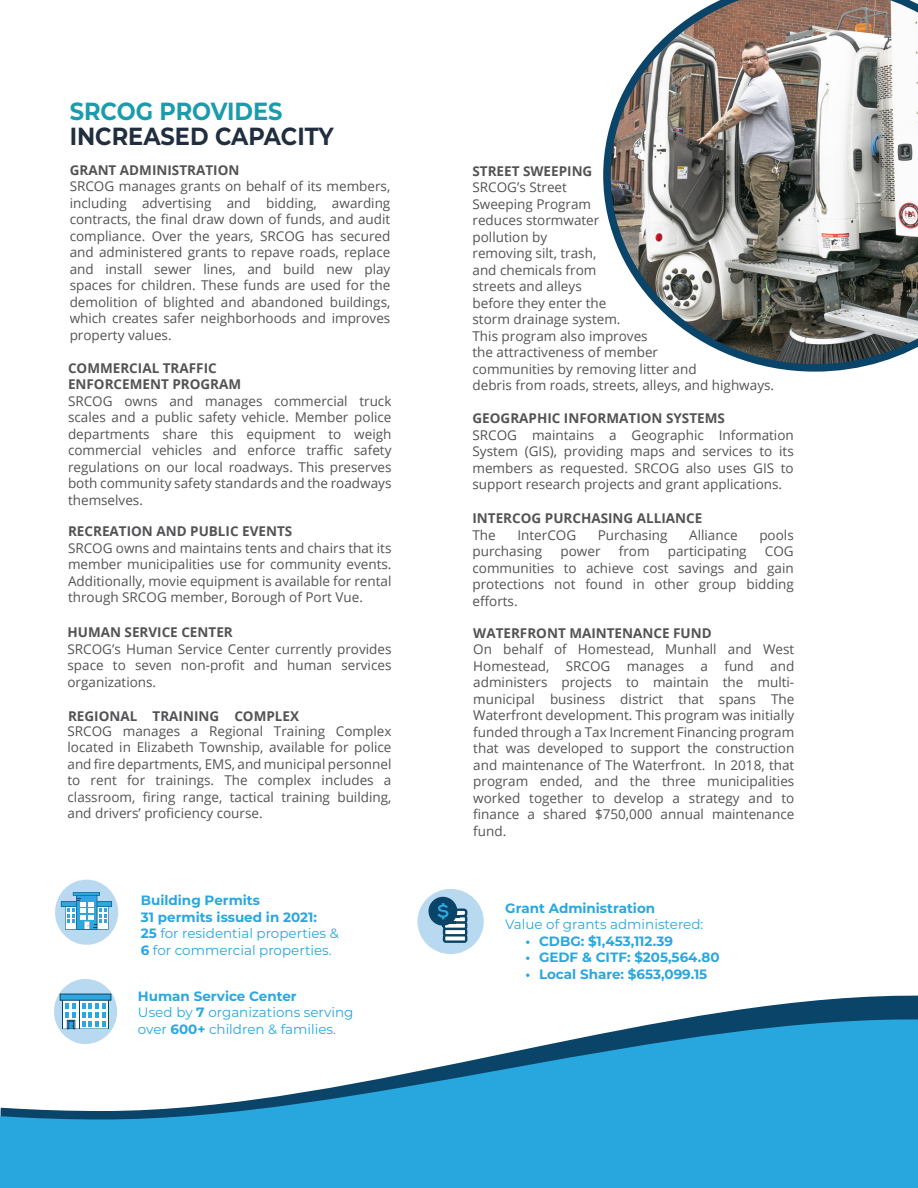
<style>
.page{position:relative;width:918px;height:1188px;background:#fff}
.page>*{position:absolute;margin:0;border:0;box-sizing:border-box;transform-origin:0 0}
.Big_title{font:700 24.75px "Montserrat";color:#202e3f;scale:.91 1}
.Big_title-2{font:700 24.75px "Montserrat";color:#1a9cac;scale:.91 1}
.body_text{font:13.5px/16.5px "Open Sans";color:#535355;text-align:justify}
.body_text-2{font:700 13.5px/16.5px "Open Sans";color:#535355}
.Body{font:13.5px/16.5px "Montserrat";color:#28a7df}
.Body-2{font:700 13.5px "Montserrat";color:#28a7df}
.s1{font-weight:700}
</style>
<div class="page">
<svg style="left:54px;top:991px;width:864px;height:23px"></svg>
<svg style="left:603px;top:0;width:315px;height:372px"></svg>
<svg style="left:1px;top:1014px;width:917px;height:174px;fill:#28a7df"></svg>
<svg style="left:0;top:1107px;width:1px;height:81px"></svg>
<div style="left:55px;top:880px;width:63px;height:65px;background:#b9d9f1;border-radius:50%"></div>
<hr style="left:73px;top:892px;width:27px;height:3px;background:#0a4569">
<svg style="left:61px;top:895px;width:51px;height:35px"></svg>
<div style="left:54px;top:979px;width:63px;height:65px;background:#b9d9f1;border-radius:50%"></div>
<div style="left:60px;top:994px;width:51px;height:7px;background:#2ea6de;border:1px solid #0a4569"></div>
<svg style="left:63px;top:1000px;width:46px;height:29px"></svg>
<hr style="left:63px;top:1028px;width:45px;height:1px;background:#0a4569">
<div style="left:417px;top:889px;width:67px;height:65px;background:#b9d9f1;border-radius:50%"></div>
<svg style="left:428px;top:897px;width:40px;height:46px"></svg>
<p class="Big_title-2" style="left:70px;top:93px;width:235px">SRCOG PROVIDES</p>
<p class="Big_title" style="left:70px;top:119px;width:292px">INCREASED CAPACITY</p>
<p class="body_text-2" style="left:70px;top:161px;width:171px">GRANT ADMINISTRATION</p>
<p class="body_text" style="left:70px;top:178px;width:322px">SRCOG manages grants on behalf of its members, including advertising and bidding, awarding contracts, the final draw down of funds, and audit compliance. Over the years, SRCOG has secured and administered grants to repave roads, replace and install sewer lines, and build new play spaces for children. These funds are used for the demolition of blighted and abandoned buildings, which creates safer neighborhoods and improves property values.</p>
<p class="body_text-2" style="left:68px;top:359px;width:175px">COMMERCIAL TRAFFIC<br>ENFORCEMENT PROGRAM</p>
<p class="body_text" style="left:68px;top:392px;width:325px">SRCOG owns and manages commercial truck scales and a public safety vehicle. Member police departments share this equipment to weigh commercial vehicles and enforce traffic safety regulations on our local roadways. This preserves both community safety standards and the roadways themselves.</p>
<p class="body_text-2" style="left:68px;top:523px;width:226px">RECREATION AND PUBLIC EVENTS</p>
<p class="body_text" style="left:68px;top:539px;width:325px">SRCOG owns and maintains tents and chairs that its member municipalities use for community events.<br>Additionally, movie equipment is available for rental through SRCOG member, Borough of Port Vue.</p>
<p class="body_text-2" style="left:68px;top:624px;width:167px">HUMAN SERVICE CENTER</p>
<p class="body_text" style="left:68px;top:640px;width:326px">SRCOG’s Human Service Center currently provides space to seven non-profit and human services organizations.</p>
<p class="body_text-2" style="left:68px;top:707px;width:233px">REGIONAL TRAINING COMPLEX</p>
<p class="body_text" style="left:68px;top:722px;width:326px">SRCOG manages a Regional Training Complex located in Elizabeth Township, available for police and fire departments, EMS, and municipal personnel to rent for trainings. The complex includes a classroom, firing range, tactical training building, and drivers’ proficiency course.</p>
<p class="Body-2" style="left:141px;top:891px;width:121px">Building Permits</p>
<p class="Body" style="left:141px;top:908px;width:199px"><span class="s1">31 permits issued in 2021:<br>25</span> for residential properties &amp;<br><span class="s1">6</span> for commercial properties.</p>
<p class="Body" style="left:138px;top:987px;width:217px"><span class="s1">Human Service Center<br></span>Used by <span class="s1">7</span> organizations serving over <span class="s1">600+</span> children &amp; families.</p>
<p class="body_text-2" style="left:472px;top:162px;width:121px">STREET SWEEPING</p>
<p class="body_text" style="left:472px;top:179px;width:303px;text-align:left">SRCOG’s Street<br>Sweeping Program<br>reduces stormwater<br>pollution by<br>removing silt, trash,<br>and chemicals from<br>streets and alleys<br>before they enter the<br>storm drainage system.<br>This program also improves<br>the attractiveness of member<br>communities by removing litter and<br>debris from roads, streets, alleys, and highways.</p>
<p class="body_text-2" style="left:472px;top:410px;width:254px">GEOGRAPHIC INFORMATION SYSTEMS</p>
<p class="body_text" style="left:472px;top:426px;width:323px">SRCOG maintains a Geographic Information System (GIS), providing maps and services to its members as requested. SRCOG also uses GIS to support research projects and grant applications.</p>
<p class="body_text-2" style="left:472px;top:510px;width:231px">INTERCOG PURCHASING ALLIANCE</p>
<p class="body_text" style="left:472px;top:526px;width:25px">The</p>
<p class="body_text" style="left:517px;top:526px;width:60px">InterCOG</p>
<p class="body_text" style="left:598px;top:526px;width:71px">Purchasing</p>
<p class="body_text" style="left:689px;top:526px;width:50px">Alliance</p>
<p class="body_text" style="left:759px;top:526px;width:36px">pools</p>
<p class="body_text" style="left:472px;top:543px;width:71px">purchasing</p>
<p class="body_text" style="left:561px;top:543px;width:42px">power</p>
<p class="body_text" style="left:619px;top:543px;width:32px">from</p>
<p class="body_text" style="left:668px;top:543px;width:80px">participating</p>
<p class="body_text" style="left:472px;top:543px;width:323px;text-indent:292px">COG communities to achieve cost savings and gain protections not found in other group bidding efforts.</p>
<p class="body_text-2" style="left:473px;top:624px;width:240px">WATERFRONT MAINTENANCE FUND</p>
<p class="body_text" style="left:473px;top:641px;width:323px">On behalf of Homestead, Munhall and West Homestead, SRCOG manages a fund and administers projects to maintain the multi&shy;municipal business district that spans The Waterfront development. This program was initially funded through a Tax Increment Financing program that was developed to support the construction and maintenance of The Waterfront. In 2018, that program ended, and the three municipalities worked together to develop a strategy and to finance a shared $750,000 annual maintenance fund.</p>
<p class="Body-2" style="left:505px;top:898px;width:151px">Grant Administration</p>
<p class="Body" style="left:505px;top:916px;width:200px">Value of grants administered:</p>
<p class="Body-2" style="left:526px;top:931px;width:149px">• CDBG: $1,453,112.39</p>
<p class="Body-2" style="left:526px;top:948px;width:196px">• GEDF &amp; CITF: $205,564.80</p>
<p class="Body-2" style="left:526px;top:964px;width:183px">• Local Share: $653,099.15</p>
</div>
